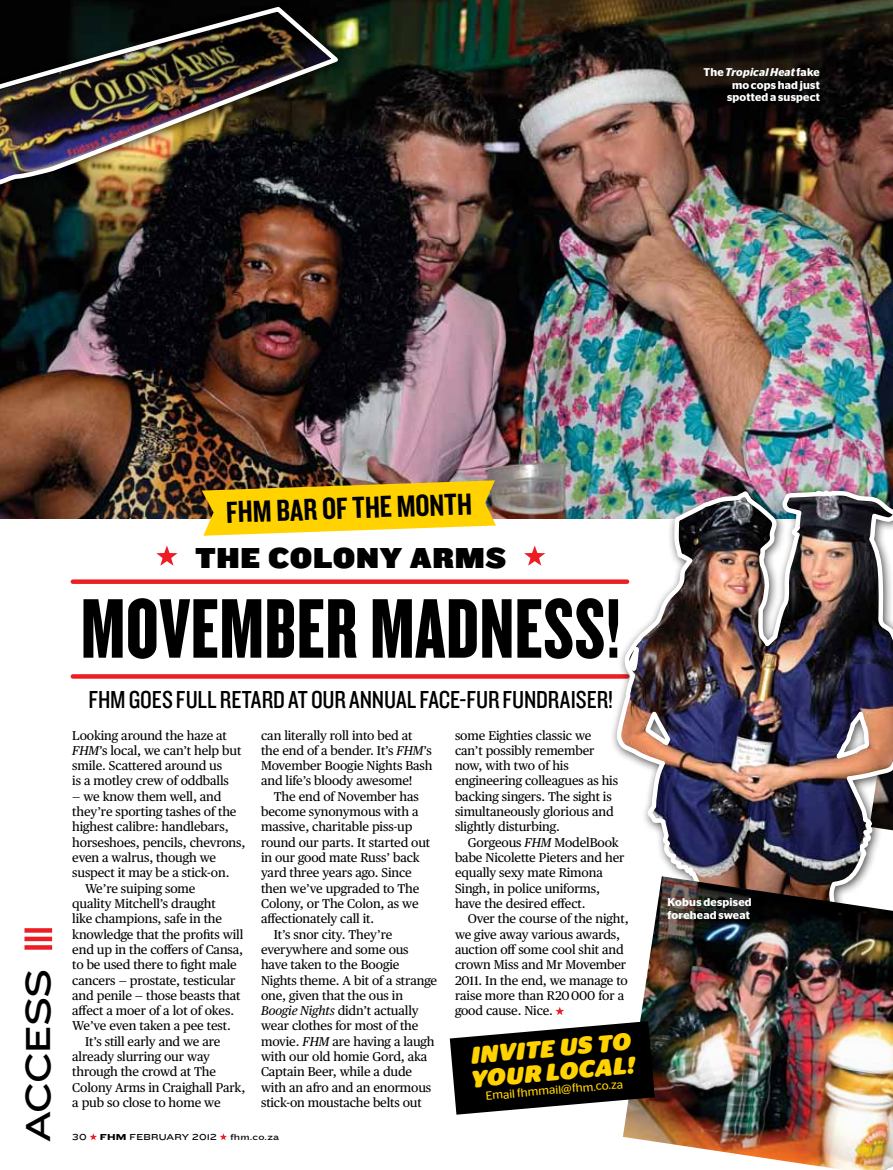
<style>
.page{position:relative;width:893px;height:1170px;background:#fff}
.page>*{position:absolute;margin:0;border:0;box-sizing:border-box;transform-origin:0 0}
.t1{font:87.75px "Knockout 68 Full Featherwt";letter-spacing:.01em;color:#000}
.t2{font:36px "Knockout 34 Junior Sumo";letter-spacing:-.015em;color:#000}
.t3{font:31.65px "Knockout 49 Liteweight";color:#000}
.t4{font:30px "Knockout 92 Ultmt Cruiserwt";letter-spacing:.04em;color:#000}
.t5{font:25.5px "Knockout 29 Junior Ltweight";letter-spacing:-.005em;color:#000}
.t6{font:italic 900 24px/24px "Stag Sans Round";color:#ffd200}
.t7{font:12.75px/15.3px "Publico Text";letter-spacing:-.01em;color:#000}
.t8{font:12px "Stag Sans Round";color:#ffd200}
.t9{font:600 11.25px/12.8px "Stag Sans";letter-spacing:.02em;color:#fff;text-align:right}
.t10{font:9px "Knockout 34 Junior Sumo";letter-spacing:.02em;color:#000}
.s1{font-style:italic}
.s2{font-family:"Knockout 54 Sumo"}
</style>
<div class="page">
<img style="left:0;top:0;width:893px;height:518px">
<svg style="left:73px;top:674px;width:536px;height:4px;background:#ed272e"></svg>
<div style="left:73px;top:579px;width:554px;height:5px;background:#ed1d24"></div>
<svg style="left:156px;top:545px;width:22px;height:20px"></svg>
<svg style="left:524px;top:545px;width:21px;height:20px"></svg>
<svg style="left:555px;top:1007px;width:9px;height:8px"></svg>
<svg style="left:202px;top:480px;width:294px;height:55px;background:#eac31c"></svg>
<div style="left:0;top:0;width:347px;height:198px;background:#000;opacity:.7"></div>
<img style="left:0;top:9px;width:342px;height:180px">
<div style="left:609px;top:483px;width:284px;height:476px;background:#000;opacity:.7"></div>
<img style="left:613px;top:486px;width:280px;height:470px">
<img style="left:623px;top:876px;width:229px;height:293px">
<svg style="left:450px;top:1021px;width:205px;height:93px"></svg>
<div style="left:852px;top:806px;width:41px;height:363px;background:#000;opacity:.7"></div>
<img style="left:858px;top:812px;width:35px;height:357px">
<svg style="left:90px;top:1133px;width:7px;height:7px"></svg>
<svg style="left:220px;top:1133px;width:7px;height:7px"></svg>
<svg style="left:24px;top:945px;width:28px;height:4px"></svg>
<div style="left:24px;top:936px;width:28px;height:5px;background:#ed1d24"></div>
<svg style="left:24px;top:928px;width:28px;height:4px"></svg>
<p class="t9" style="left:703px;top:65px;width:118px">The <span class="s1">Tropical Heat</span> fake mo cops had just spotted a suspect</p>
<h2 class="t2" style="left:12px;top:1142px;width:175px;rotate:-90deg">ACCESS</h2>
<h3 class="t3" style="left:225px;top:492px;width:247px;rotate:-2deg">fhm bar of the month</h3>
<h3 class="t4" style="left:196px;top:536px;width:312px">THE COLONY ARMS</h3>
<h1 class="t1" style="left:81px;top:575px;width:541px">MOVEMBER MADNESS!</h1>
<h3 class="t5" style="left:89px;top:683px;width:526px">FHM GOes FULL RETARD AT OUR ANNUAL FACE-FUR FUNDRAISER!</h3>
<p class="t7" style="left:72px;top:726px;width:171px">Looking around the haze at<br><span class="s1">FHM</span>’s local, we can’t help but smile. Scattered around us<br>is a motley crew of oddballs</p>
<p class="t7" style="left:72px;top:787px;width:151px">— we know them well, and</p>
<p class="t7" style="left:72px;top:803px;width:166px">they’re sporting tashes of the</p>
<p class="t7" style="left:72px;top:818px;width:158px">highest calibre: handlebars,</p>
<p class="t7" style="left:72px;top:833px;width:175px">horseshoes, pencils, chevrons,</p>
<p class="t7" style="left:72px;top:849px;width:145px">even a walrus, though we</p>
<p class="t7" style="left:72px;top:864px;width:159px">suspect it may be a stick-on.</p>
<p class="t7" style="left:85px;top:879px;width:112px">We’re suiping some</p>
<p class="t7" style="left:72px;top:895px;width:145px">quality Mitchell’s draught</p>
<p class="t7" style="left:72px;top:910px;width:151px">like champions, safe in the</p>
<p class="t7" style="left:72px;top:925px;width:172px">knowledge that the profits will</p>
<p class="t7" style="left:72px;top:940px;width:172px">end up in the coffers of Cansa,</p>
<p class="t7" style="left:72px;top:956px;width:166px">to be used there to fight male</p>
<p class="t7" style="left:72px;top:971px;width:165px">cancers — prostate, testicular</p>
<p class="t7" style="left:72px;top:986px;width:170px">and penile — those beasts that</p>
<p class="t7" style="left:72px;top:1002px;width:163px">affect a moer of a lot of okes.</p>
<p class="t7" style="left:72px;top:1017px;width:160px">We’ve even taken a pee test.</p>
<p class="t7" style="left:85px;top:1032px;width:137px">It’s still early and we are</p>
<p class="t7" style="left:72px;top:1048px;width:139px">already slurring our way</p>
<p class="t7" style="left:72px;top:1063px;width:145px">through the crowd at The</p>
<p class="t7" style="left:72px;top:1078px;width:175px">Colony Arms in Craighall Park,</p>
<p class="t7" style="left:72px;top:1093px;width:150px">a pub so close to home we</p>
<p class="t7" style="left:261px;top:726px;width:173px">can literally roll into bed at the end of a bender. It’s <span class="s1">FHM</span>’s<br>Movember Boogie Nights Bash and life’s bloody awesome!</p>
<p class="t7" style="left:274px;top:787px;width:147px">The end of November has</p>
<p class="t7" style="left:261px;top:803px;width:159px">become synonymous with a</p>
<p class="t7" style="left:261px;top:818px;width:153px">massive, charitable piss-up</p>
<p class="t7" style="left:261px;top:833px;width:171px">round our parts. It started out</p>
<p class="t7" style="left:261px;top:849px;width:160px">in our good mate Russ’ back</p>
<p class="t7" style="left:261px;top:864px;width:152px">yard three years ago. Since</p>
<p class="t7" style="left:261px;top:879px;width:160px">then we’ve upgraded to The</p>
<p class="t7" style="left:261px;top:895px;width:159px">Colony, or The Colon, as we</p>
<p class="t7" style="left:261px;top:910px;width:115px">affectionately call it.</p>
<p class="t7" style="left:274px;top:925px;width:120px">It’s snor city. They’re</p>
<p class="t7" style="left:261px;top:940px;width:149px">everywhere and some ous</p>
<p class="t7" style="left:261px;top:956px;width:140px">have taken to the Boogie</p>
<p class="t7" style="left:261px;top:971px;width:178px">Nights theme. A bit of a strange</p>
<p class="t7" style="left:261px;top:986px;width:144px">one, given that the ous in</p>
<p class="t7" style="left:261px;top:1002px;width:159px"><span class="s1">Boogie Nights</span> didn’t actually</p>
<p class="t7" style="left:261px;top:1017px;width:159px">wear clothes for most of the</p>
<p class="t7" style="left:261px;top:1032px;width:175px">movie. <span class="s1">FHM</span> are having a laugh</p>
<p class="t7" style="left:261px;top:1048px;width:168px">with our old homie Gord, aka</p>
<p class="t7" style="left:261px;top:1063px;width:153px">Captain Beer, while a dude</p>
<p class="t7" style="left:261px;top:1078px;width:172px">with an afro and an enormous</p>
<p class="t7" style="left:261px;top:1093px;width:162px">stick-on moustache belts out</p>
<p class="t10" style="left:72px;top:1130px;width:16px">30</p>
<p class="t10" style="left:100px;top:1130px;width:118px"><span class="s2">FHM</span> FEBRUARY 2012</p>
<p class="t10" style="left:230px;top:1130px;width:51px">fhm.co.za</p>
<p class="t7" style="left:455px;top:726px;width:165px">some Eighties classic we can’t possibly remember now, with two of his engineering colleagues as his backing singers. The sight is simultaneously glorious and slightly disturbing.</p>
<p class="t7" style="left:455px;top:833px;width:171px;text-indent:13px">Gorgeous <span class="s1">FHM</span> ModelBook babe Nicolette Pieters and her equally sexy mate Rimona<br>Singh, in police uniforms, have the desired effect.</p>
<p class="t7" style="left:455px;top:910px;width:175px;text-indent:13px">Over the course of the night, we give away various awards, auction off some cool shit and crown Miss and Mr Movember<br>2011. In the end, we manage to raise more than R20 000 for a good cause. Nice.</p>
<h3 class="t6" style="left:468px;top:1043px;width:166px;rotate:-5deg">invite us to your local!</h3>
<p class="t8" style="left:485px;top:1088px;width:139px;rotate:-5deg">Email fhmmail@fhm.co.za</p>
<p class="t9" style="left:668px;top:895px;width:86px;text-align:left">Kobus despised forehead sweat</p>
</div>
